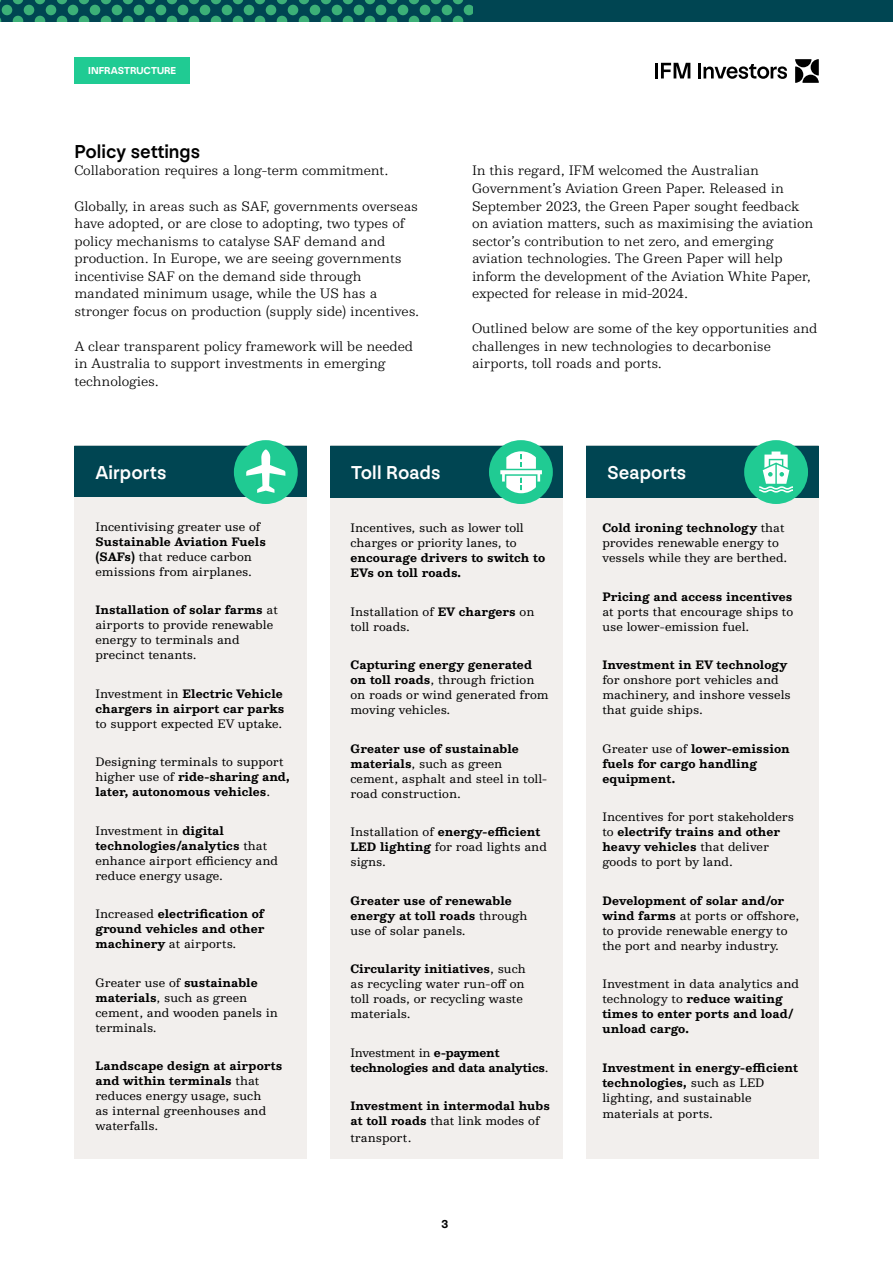
<style>
.page{position:relative;width:893px;height:1263px;background:#fff}
.page>*{position:absolute;margin:0;border:0;box-sizing:border-box;transform-origin:0 0}
.t1{font:500 19.5px "NN Nouvelle Grotesk STD";letter-spacing:.005em;color:#fff}
.t2{font:500 19.5px "NN Nouvelle Grotesk STD";color:#000}
.t3{font:300 14.25px/17.5px "NN Colroy STD";letter-spacing:-.01em;color:#000}
.t4{font:12.75px/15px "NN Colroy STD";color:#000}
.t5{font:700 12.75px/15px "NN Colroy STD";color:#000}
.t6{font:700 12.75px/15px "NN Colroy STD";letter-spacing:-.02em;color:#000}
.t7{font:700 12px "NN Nouvelle Grotesk STD";color:#000}
.t8{font:700 10.5px "NN Nouvelle Grotesk STD";letter-spacing:.005em;color:#fff}
.s1{font-weight:700}
.s2{font-weight:400}
</style>
<div class="page">
<div style="left:74px;top:446px;width:233px;height:51px;background:#004552"></div>
<div style="left:74px;top:497px;width:233px;height:657px;background:#f2efed"></div>
<div style="left:330px;top:446px;width:233px;height:713px;background:#f2efed"></div>
<div style="left:330px;top:446px;width:233px;height:51px;background:#004552"></div>
<div style="left:586px;top:446px;width:233px;height:713px;background:#f2efed"></div>
<div style="left:586px;top:446px;width:233px;height:51px;background:#004552"></div>
<div style="left:234px;top:440px;width:64px;height:64px;background:#20cb93;border-radius:50%"></div>
<svg style="left:246px;top:449px;width:39px;height:44px"></svg>
<div style="left:489px;top:440px;width:64px;height:64px;background:#20cb93;border-radius:50%"></div>
<svg style="left:500px;top:451px;width:42px;height:42px"></svg>
<div style="left:744px;top:440px;width:64px;height:64px;background:#20cb93;border-radius:50%"></div>
<svg style="left:759px;top:451px;width:34px;height:42px"></svg>
<hr style="left:698px;top:63px;width:3px;height:15px;background:#000">
<svg style="left:703px;top:64px;width:84px;height:15px"></svg>
<hr style="left:655px;top:63px;width:3px;height:15px;background:#000">
<svg style="left:661px;top:63px;width:29px;height:15px"></svg>
<svg style="left:795px;top:59px;width:24px;height:24px"></svg>
<div style="left:0;top:0;width:893px;height:22px;background:#004552"></div>
<svg style="left:1px;top:0;width:471px;height:22px"></svg>
<div style="left:74px;top:57px;width:116px;height:26px;background:#20cb93"></div>
<p class="t8" style="left:88px;top:64px;width:90px">INFRASTRUCTURE</p>
<h1 class="t2" style="left:74px;top:139px;width:127px">Policy settings</h1>
<p class="t3" style="left:74px;top:161px;width:316px">Collaboration requires a long-term commitment.</p>
<p class="t3" style="left:74px;top:197px;width:346px">Globally, in areas such as SAF, governments overseas have adopted, or are close to adopting, two types of policy mechanisms to catalyse SAF demand and production. In Europe, we are seeing governments incentivise SAF on the demand side through mandated minimum usage, while the US has a stronger focus on production (supply side) incentives.</p>
<p class="t3" style="left:74px;top:337px;width:340px">A clear transparent policy framework will be needed in Australia to support investments in emerging technologies.</p>
<p class="t3" style="left:472px;top:161px;width:343px">In this regard, IFM welcomed the Australian Government’s Aviation Green Paper. Released in September 2023, the Green Paper sought feedback on aviation matters, such as maximising the aviation sector’s contribution to net zero, and emerging aviation technologies. The Green Paper will help inform the development of the Aviation White Paper, expected for release in mid-2024.</p>
<p class="t3" style="left:472px;top:319px;width:347px">Outlined below are some of the key opportunities and challenges in new technologies to decarbonise airports, toll roads and ports.</p>
<h1 class="t1" style="left:95px;top:461px;width:72px">Airports</h1>
<p class="t4" style="left:95px;top:518px;width:166px">Incentivising greater use of</p>
<p class="t4" style="left:95px;top:533px;width:172px"><span class="s1">Sustainable Aviation Fuels (SAFs)</span> that reduce carbon emissions from airplanes.</p>
<p class="t4" style="left:95px;top:602px;width:184px"><span class="s1">Installation of solar farms</span> at airports to provide renewable energy to terminals and precinct tenants.</p>
<p class="t5" style="left:95px;top:685px;width:190px"><span class="s2">Investment in</span> Electric Vehicle chargers in airport car parks</p>
<p class="t4" style="left:95px;top:715px;width:188px">to support expected EV uptake.</p>
<p class="t5" style="left:95px;top:754px;width:196px"><span class="s2">Designing terminals to support higher use of</span> ride-sharing and, later, autonomous vehicles<span class="s2">.</span></p>
<p class="t4" style="left:95px;top:822px;width:184px">Investment in <span class="s1">digital technologies/analytics</span> that enhance airport efficiency and reduce energy usage.</p>
<p class="t5" style="left:95px;top:906px;width:170px;text-align:justify"><span class="s2">Increased</span> electrification of ground vehicles and other machinery <span class="s2">at airports.</span></p>
<p class="t4" style="left:95px;top:974px;width:184px">Greater use of <span class="s1">sustainable materials</span>, such as green cement, and wooden panels in terminals.</p>
<p class="t4" style="left:95px;top:1058px;width:189px"><span class="s1">Landscape design at airports and within terminals</span> that reduces energy usage, such<br>as internal greenhouses and waterfalls.</p>
<h1 class="t1" style="left:351px;top:461px;width:91px">Toll Roads</h1>
<h1 class="t1" style="left:607px;top:461px;width:81px">Seaports</h1>
<p class="t4" style="left:350px;top:520px;width:175px">Incentives, such as lower toll charges or priority lanes, to</p>
<p class="t5" style="left:350px;top:550px;width:196px">encourage drivers to switch to<br>EVs on toll roads.</p>
<p class="t4" style="left:350px;top:603px;width:185px">Installation of <span class="s1">EV chargers</span> on toll roads.</p>
<p class="t4" style="left:350px;top:657px;width:200px"><span class="s1">Capturing energy generated on toll roads</span>, through friction on roads or wind generated from moving vehicles.</p>
<p class="t4" style="left:350px;top:740px;width:198px"><span class="s1">Greater use of sustainable materials</span>, such as green cement, asphalt and steel in toll&shy;road construction.</p>
<p class="t4" style="left:350px;top:824px;width:198px">Installation of <span class="s1">energy-efficient<br>LED lighting</span> for road lights and signs.</p>
<p class="t5" style="left:350px;top:892px;width:179px">Greater use of renewable energy at toll roads <span class="s2">through use of solar panels.</span></p>
<p class="t4" style="left:350px;top:961px;width:177px"><span class="s1">Circularity initiatives</span>, such as recycling water run-off on toll roads, or recycling waste materials.</p>
<p class="t6" style="left:350px;top:1044px;width:200px"><span class="s2">Investment in</span> e-payment technologies and data analytics<span class="s2">.</span></p>
<p class="t5" style="left:350px;top:1098px;width:201px">Investment in intermodal hubs at toll roads <span class="s2">that link modes of</span></p>
<p class="t4" style="left:350px;top:1129px;width:63px">transport.</p>
<p class="t7" style="left:442px;top:1217px;width:8px">3</p>
<p class="t4" style="left:602px;top:520px;width:187px"><span class="s1">Cold ironing technology</span> that provides renewable energy to vessels while they are berthed.</p>
<p class="t5" style="left:602px;top:588px;width:192px">Pricing and access incentives</p>
<p class="t4" style="left:602px;top:603px;width:192px">at ports that encourage ships to use lower-emission fuel.</p>
<p class="t5" style="left:602px;top:657px;width:186px">Investment in EV technology</p>
<p class="t4" style="left:602px;top:672px;width:190px">for onshore port vehicles and machinery, and inshore vessels that guide ships.</p>
<p class="t5" style="left:602px;top:740px;width:189px"><span class="s2">Greater use of</span> lower-emission fuels for cargo handling equipment.</p>
<p class="t4" style="left:602px;top:809px;width:193px">Incentives for port stakeholders to <span class="s1">electrify trains and other heavy vehicles</span> that deliver goods to port by land.</p>
<p class="t4" style="left:602px;top:892px;width:198px"><span class="s1">Development of solar and/or wind farms</span> at ports or offshore, to provide renewable energy to the port and nearby industry.</p>
<p class="t5" style="left:602px;top:976px;width:198px"><span class="s2">Investment in data analytics and technology to</span> reduce waiting times to enter ports and load/ unload cargo.</p>
<p class="t5" style="left:602px;top:1059px;width:197px">Investment in energy-efficient technologies, <span class="s2">such as LED lighting, and sustainable</span></p>
<p class="t4" style="left:602px;top:1106px;width:112px">materials at ports.</p>
</div>
